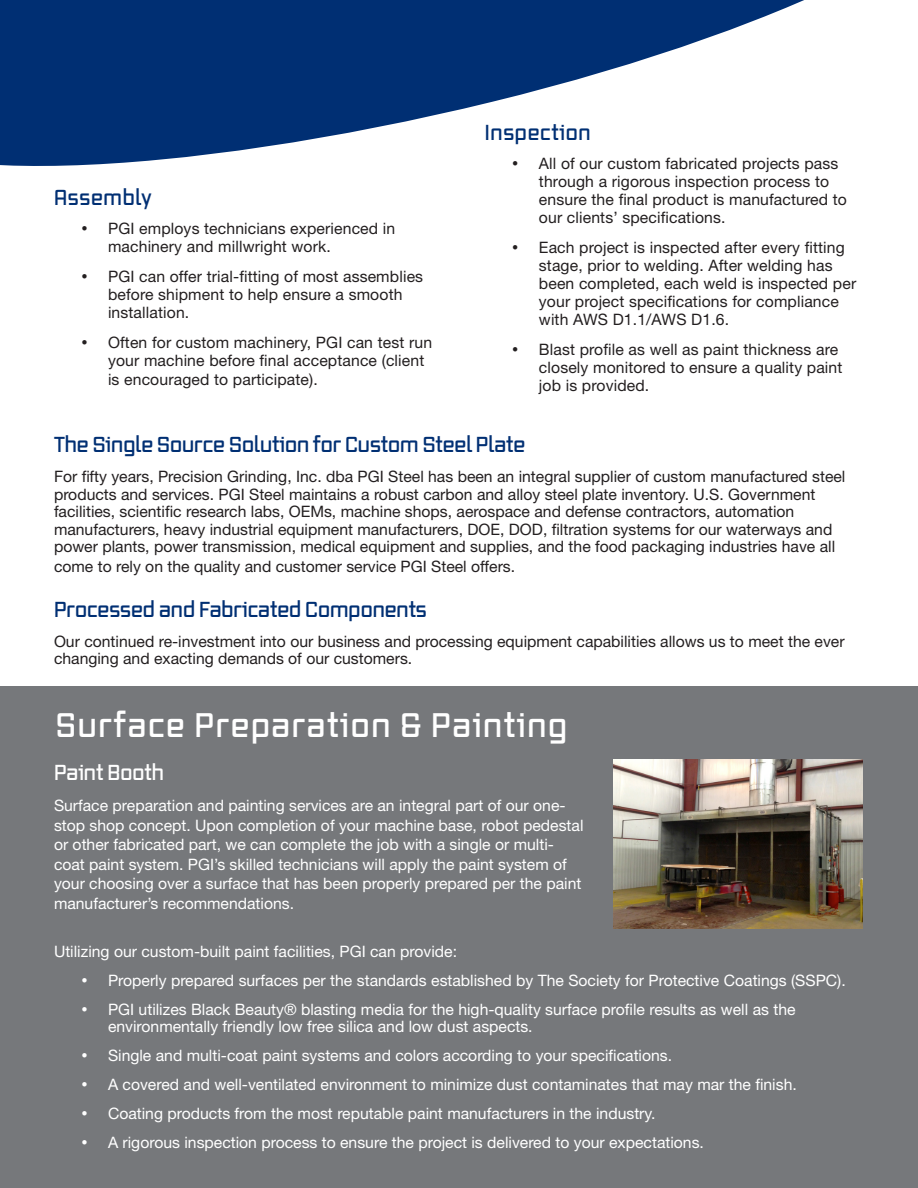
<style>
.page{position:relative;width:918px;height:1188px;background:#fff}
.page>*{position:absolute;margin:0;border:0;box-sizing:border-box;transform-origin:0 0}
.t1{font:600 33px "Vox";letter-spacing:.05em;color:#fff}
.t2{font:600 21px "Vox";color:#002f73}
.t3{font:600 21px "Vox";letter-spacing:.035em;color:#002f73}
.t4{font:600 21px "Vox";color:#fff}
.t5{font:15.75px/18px "Helvetica Neue LT Std";color:#231f20}
.t6{font:15.75px/19.5px "Helvetica Neue LT Std";color:#fff}
</style>
<div class="page">
<svg style="left:0;top:0;width:804px;height:166px"></svg>
<div style="left:0;top:0;width:417px;height:108px;background:#002f73"></div>
<div style="left:0;top:687px;width:918px;height:501px;background:#76787b"></div>
<img style="left:614px;top:759px;width:248px;height:170px">
<p class="t3" style="left:54px;top:183px;width:99px">Assembly</p>
<p class="t5" style="left:108px;top:220px;width:289px;text-indent:-27px">• PGI employs technicians experienced in machinery and millwright work.</p>
<p class="t5" style="left:108px;top:268px;width:317px;text-indent:-27px">• PGI can offer trial-fitting of most assemblies before shipment to help ensure a smooth installation.</p>
<p class="t5" style="left:108px;top:333px;width:326px;line-height:18.5px;text-indent:-27px">• Often for custom machinery, PGI can test run your machine before final acceptance (client is encouraged to participate).</p>
<p class="t3" style="left:485px;top:118px;width:107px">Inspection</p>
<p class="t5" style="left:539px;top:154px;width:310px;text-indent:-27px">• All of our custom fabricated projects pass through a rigorous inspection process to ensure the final product is manufactured to our clients’ specifications.</p>
<p class="t5" style="left:539px;top:238px;width:319px;text-indent:-27px">• Each project is inspected after every fitting stage, prior to welding. After welding has been completed, each weld is inspected per your project specifications for compliance with AWS D1.1/AWS D1.6.</p>
<p class="t5" style="left:539px;top:340px;width:305px;text-indent:-27px">• Blast profile as well as paint thickness are closely monitored to ensure a quality paint job is provided.</p>
<p class="t2" style="left:54px;top:431px;width:473px">The Single Source Solution for Custom Steel Plate</p>
<p class="t5" style="left:54px;top:467px;width:793px">For fifty years, Precision Grinding, Inc. dba PGI Steel has been an integral supplier of custom manufactured steel products and services. PGI Steel maintains a robust carbon and alloy steel plate inventory. U.S. Government facilities, scientific research labs, OEMs, machine shops, aerospace and defense contractors, automation manufacturers, heavy industrial equipment manufacturers, DOE, DOD, filtration systems for our waterways and power plants, power transmission, medical equipment and supplies, and the food packaging industries have all</p>
<p class="t5" style="left:54px;top:557px;width:463px">come to rely on the quality and customer service PGI Steel offers.</p>
<p class="t2" style="left:54px;top:595px;width:374px">Processed and Fabricated Components</p>
<p class="t5" style="left:54px;top:632px;width:792px">Our continued re-investment into our business and processing equipment capabilities allows us to meet the ever changing and exacting demands of our customers.</p>
<p class="t1" style="left:56px;top:703px;width:513px">Surface Preparation &amp; Painting</p>
<p class="t4" style="left:54px;top:758px;width:111px">Paint Booth</p>
<p class="t6" style="left:54px;top:796px;width:531px">Surface preparation and painting services are an integral part of our one&shy;stop shop concept. Upon completion of your machine base, robot pedestal or other fabricated part, we can complete the job with a single or multi&shy;coat paint system. PGI’s skilled technicians will apply the paint system of your choosing over a surface that has been properly prepared per the paint manufacturer’s recommendations.</p>
<p class="t6" style="left:54px;top:942px;width:405px">Utilizing our custom-built paint facilities, PGI can provide:</p>
<p class="t6" style="left:81px;top:971px;width:766px">• Properly prepared surfaces per the standards established by The Society for Protective Coatings (SSPC).</p>
<p class="t6" style="left:108px;top:1001px;width:689px;line-height:17px;text-indent:-27px">• PGI utilizes Black Beauty® blasting media for the high-quality surface profile results as well as the environmentally friendly low free silica and low dust aspects.</p>
<p class="t6" style="left:81px;top:1046px;width:593px">• Single and multi-coat paint systems and colors according to your specifications.</p>
<p class="t6" style="left:81px;top:1075px;width:717px">• A covered and well-ventilated environment to minimize dust contaminates that may mar the finish.</p>
<p class="t6" style="left:81px;top:1104px;width:576px">• Coating products from the most reputable paint manufacturers in the industry.</p>
<p class="t6" style="left:81px;top:1133px;width:624px">• A rigorous inspection process to ensure the project is delivered to your expectations.</p>
</div>
